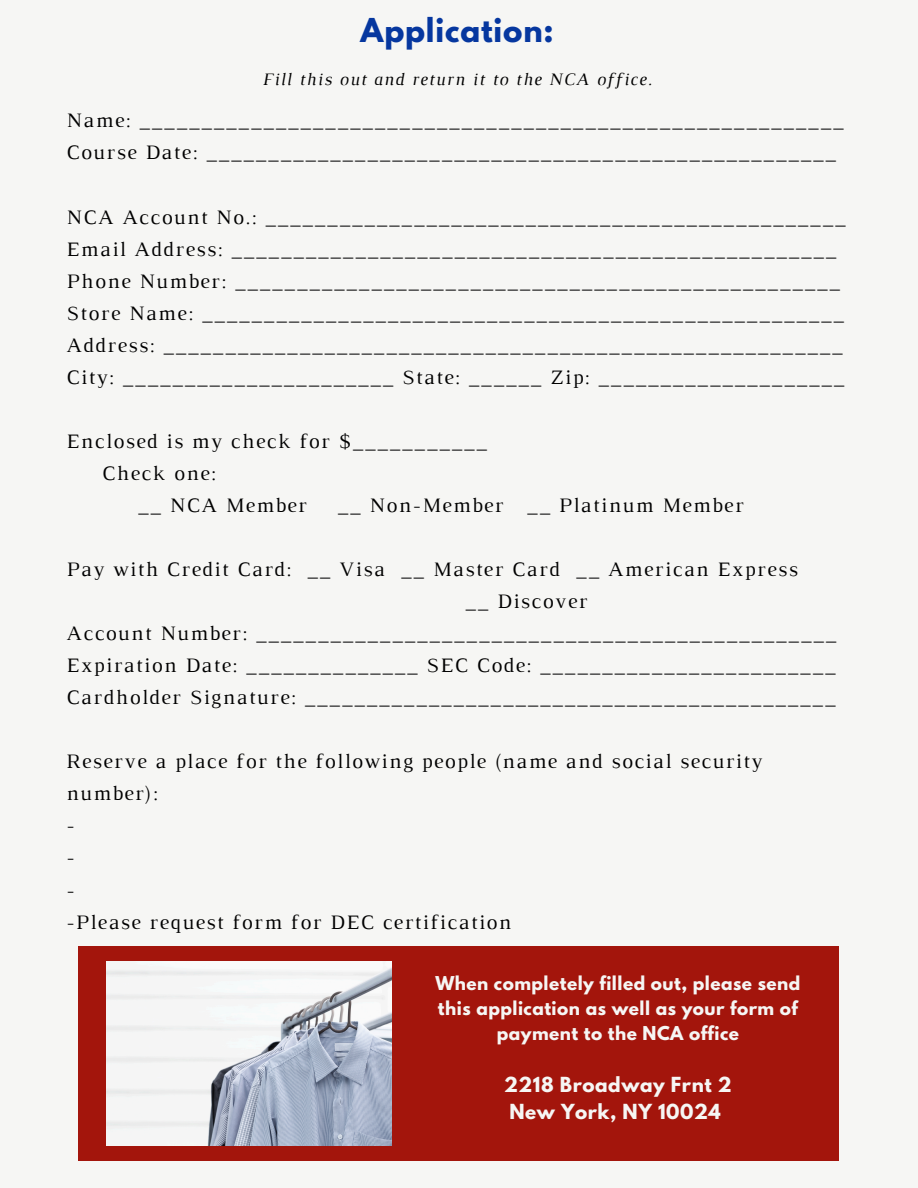
<style>
.page{position:relative;width:918px;height:1188px;background:#f6f6f4}
.page>*{position:absolute;margin:0;border:0;box-sizing:border-box;transform-origin:0 0}
.t1{font:700 29.25px "League Spartan";letter-spacing:.03em;color:#06379f}
.t2{font:20.85px/32.1px "Luthier";letter-spacing:.07em;color:#000}
.t3{font:700 18.45px/27px "League Spartan";letter-spacing:.03em;color:#f6f6f4}
.t4{font:italic 17.85px "Luthier";letter-spacing:.07em;color:#000}
.t5{font:700 16.95px/24.8px "League Spartan";letter-spacing:.03em;color:#f6f6f4;text-align:center}
</style>
<div class="page">
<div style="left:79px;top:946px;width:760px;height:214px;background:#a3150c"></div>
<img style="left:107px;top:961px;width:285px;height:185px">
<p class="t1" style="left:361px;top:16px;width:195px">Application:</p>
<p class="t4" style="left:263px;top:72px;width:391px">Fill this out and return it to the NCA office.</p>
<h2 class="t2" style="left:67px;top:106px;width:779px">Name: _________________________________________________________<br>Course Date: ___________________________________________________</h2>
<h2 class="t2" style="left:67px;top:202px;width:781px">NCA Account No.: _______________________________________________ Email Address: _________________________________________________ Phone Number: _________________________________________________ Store Name: ____________________________________________________ Address: _______________________________________________________ City: ______________________ State: ______ Zip: ____________________</h2>
<h2 class="t2" style="left:67px;top:427px;width:422px">Enclosed is my check for $___________</h2>
<h2 class="t2" style="left:102px;top:459px;width:115px">Check one:</h2>
<h2 class="t2" style="left:138px;top:491px;width:171px">__ NCA Member</h2>
<h2 class="t2" style="left:338px;top:491px;width:408px">__ Non-Member __ Platinum Member</h2>
<h2 class="t2" style="left:67px;top:555px;width:733px">Pay with Credit Card: __ Visa __ Master Card __ American Express</h2>
<h2 class="t2" style="left:465px;top:587px;width:124px">__ Discover</h2>
<h2 class="t2" style="left:67px;top:619px;width:771px">Account Number: _______________________________________________</h2>
<h2 class="t2" style="left:67px;top:651px;width:771px">Expiration Date: ______________ SEC Code: ________________________</h2>
<h2 class="t2" style="left:67px;top:683px;width:770px">Cardholder Signature: ___________________________________________</h2>
<h2 class="t2" style="left:67px;top:747px;width:697px">Reserve a place for the following people (name and social security number):<br>-<br>-<br>-<br>-Please request form for DEC certification</h2>
<h1 class="t5" style="left:435px;top:973px;width:367px">When completely filled out, please send this application as well as your form of payment to the NCA office</h1>
<p class="t3" style="left:504px;top:1073px;width:229px">2218 Broadway Frnt 2<br>New York, NY 10024</p>
</div>
